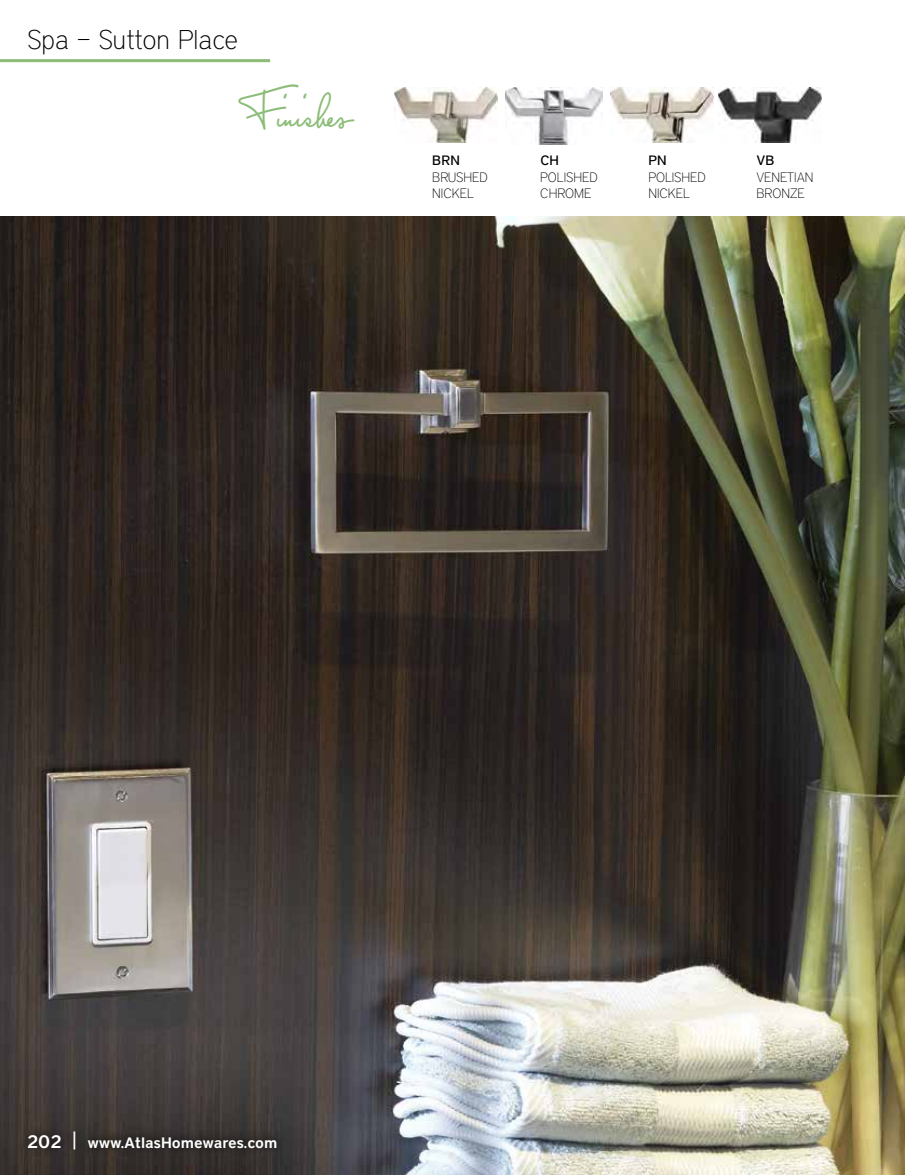
<style>
.page{position:relative;width:905px;height:1175px;background:#fff}
.page>*{position:absolute;margin:0;border:0;box-sizing:border-box;transform-origin:0 0}
.t1{font:45px "Capistrano BF";letter-spacing:-.115em;color:#8cbd78}
.t2{font:100 27px "District";color:#000}
.t3{font:600 15px "District";letter-spacing:-.015em;color:#fff}
.t4{font:100 13.5px/16.2px "District";color:#000}
.t5{font:500 13.5px "District";letter-spacing:.015em;color:#000}
.s1{font-size:18px}
</style>
<div class="page">
<hr style="left:0;top:59px;width:270px;height:3px;background:#8cbd78">
<img style="left:0;top:216px;width:904px;height:958px">
<img style="left:394px;top:87px;width:103px;height:55px">
<img style="left:506px;top:88px;width:96px;height:56px">
<img style="left:610px;top:87px;width:103px;height:55px">
<img style="left:718px;top:87px;width:103px;height:55px">
<div style="left:19px;top:1123px;width:266px;height:35px;background:#000;opacity:.75"></div>
<h2 class="t2" style="left:27px;top:23px;width:212px">Spa – Sutton Place</h2>
<h1 class="t1" style="left:237px;top:85px;width:115px">Finishes</h1>
<p class="t5" style="left:432px;top:153px;width:29px">BRN</p>
<p class="t4" style="left:432px;top:169px;width:57px">BRUSHED<br>NICKEL</p>
<p class="t5" style="left:540px;top:153px;width:20px">CH</p>
<p class="t4" style="left:540px;top:169px;width:59px">POLISHED<br>CHROME</p>
<p class="t5" style="left:648px;top:153px;width:20px">PN</p>
<p class="t4" style="left:648px;top:169px;width:59px">POLISHED<br>NICKEL</p>
<p class="t5" style="left:756px;top:153px;width:20px">VB</p>
<p class="t4" style="left:756px;top:169px;width:59px">VENETIAN<br>BRONZE</p>
<p class="t3" style="left:27px;top:1133px;width:252px"><span class="s1">202</span> <sup>|</sup> www.AtlasHomewares.com</p>
</div>
